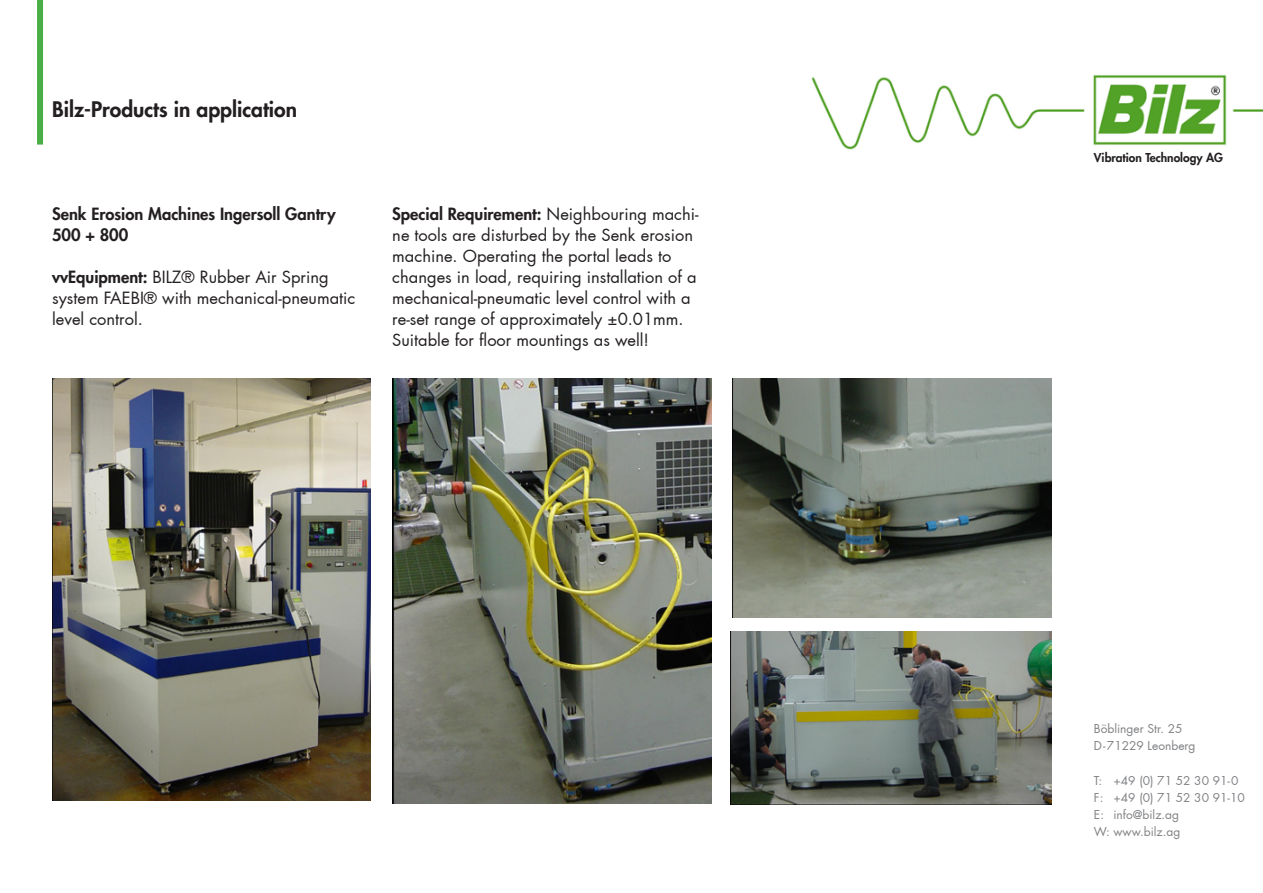
<style>
.page{position:relative;width:1263px;height:893px;background:#fff}
.page>*{position:absolute;margin:0;border:0;box-sizing:border-box;transform-origin:0 0}
.t1{font:800 21px "Futura";color:#231f20}
.t2{font:16.5px/21px "Futura";color:#231f20}
.t3{font:800 16.5px "Futura";color:#231f20}
.t4{font:12px "Futura";color:#808285}
.t5{font:800 12px "Futura";color:#231f20}
.s1{font-weight:800}
</style>
<div class="page">
<div style="left:37px;top:0;width:6px;height:145px;background:#4baf47"></div>
<img style="left:811px;top:74px;width:452px;height:76px">
<img style="left:52px;top:378px;width:319px;height:423px">
<img style="left:392px;top:378px;width:319px;height:425px">
<img style="left:732px;top:378px;width:320px;height:240px">
<img style="left:731px;top:631px;width:320px;height:173px">
<p class="t1" style="left:52px;top:96px;width:246px">Bilz-Products in application</p>
<p class="t3" style="left:52px;top:203px;width:285px">Senk Erosion Machines Ingersoll Gantry</p>
<p class="t3" style="left:52px;top:224px;width:78px">500 + 800</p>
<p class="t2" style="left:52px;top:266px;width:305px"><span class="s1">vvEquipment:</span> BILZ® Rubber Air Spring system FAEBI® with mechanical-pneumatic level control.</p>
<p class="t2" style="left:392px;top:203px;width:308px"><span class="s1">Special Requirement:</span> Neighbouring machi&shy;ne tools are disturbed by the Senk erosion machine. Operating the portal leads to changes in load, requiring installation of a mechanical-pneumatic level control with a</p>
<p class="t2" style="left:392px;top:308px;width:293px">re-set range of approximately ±0.01mm.<br>Suitable for floor mountings as well!</p>
<p class="t5" style="left:1094px;top:150px;width:131px">Vibration Technology AG</p>
<p class="t4" style="left:1094px;top:721px;width:90px">Böblinger Str. 25</p>
<p class="t4" style="left:1094px;top:738px;width:103px">D-71229 Leonberg</p>
<p class="t4" style="left:1094px;top:772px;width:146px">T: +49 (0) 71 52 30 91-0</p>
<p class="t4" style="left:1094px;top:790px;width:152px">F: +49 (0) 71 52 30 91-10</p>
<p class="t4" style="left:1094px;top:807px;width:87px">E: info@bilz.ag</p>
<p class="t4" style="left:1094px;top:824px;width:88px">W: www.bilz.ag</p>
</div>
